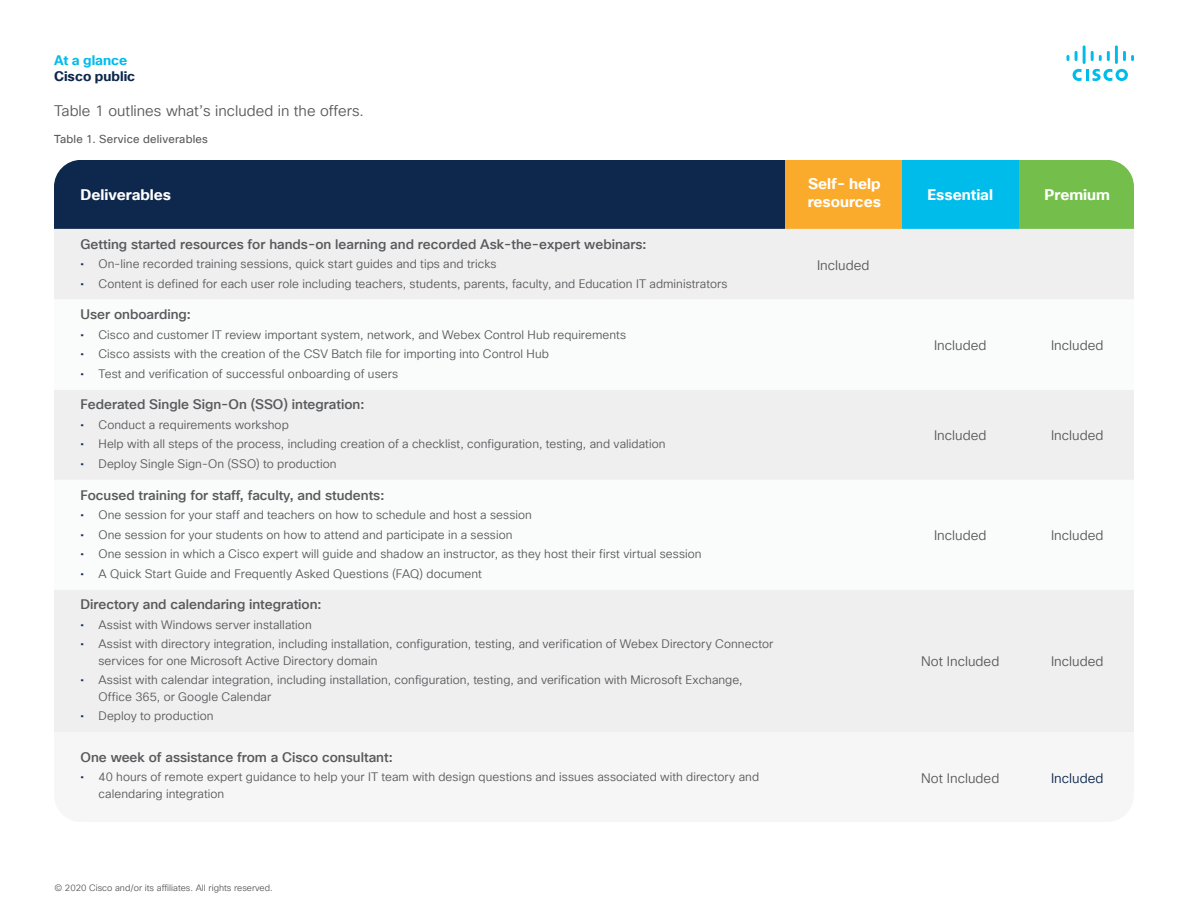
<style>
.page{position:relative;width:1188px;height:918px;background:#fff}
.page>*{position:absolute;margin:0;border:0;box-sizing:border-box;transform-origin:0 0}
.t1{font:700 15px/18.6px "Cisco Sans TT";color:#fff}
.t2{font:15px "Cisco Sans TT Light";color:#58595b}
.t3{font:500 13.5px "Cisco Sans TT";color:#58595b}
.t4{font:13.5px "Cisco Sans TT Light";color:#58595b}
.t5{font:700 13.5px "Cisco Sans TT";color:#0d274d}
.t6{font:700 13.5px "Cisco Sans TT";color:#00bceb}
.t7{font:13.5px "Cisco Sans TT Light";color:#0d274d}
.t8{font:12px/16.5px "Cisco Sans TT Light";letter-spacing:.005em;color:#58595b}
.t9{font:11.25px "Cisco Sans TT";letter-spacing:.015em;color:#58595b}
.t10{font:9px "Cisco Sans TT Light";color:#58595b}
.s1{font-family:"Cisco Sans TT";color:#0d274d}
.s2{font-style:inherit}
</style>
<div class="page">
<svg style="left:1073px;top:69px;width:55px;height:12px"></svg>
<svg style="left:1067px;top:55px;width:2px;height:6px"></svg>
<svg style="left:1075px;top:51px;width:3px;height:10px"></svg>
<hr style="left:1083px;top:45px;width:3px;height:19px;background:#00bceb">
<svg style="left:1091px;top:51px;width:19px;height:10px"></svg>
<hr style="left:1115px;top:45px;width:3px;height:19px;background:#00bceb">
<svg style="left:1123px;top:51px;width:11px;height:10px"></svg>
<div style="left:54px;top:160px;width:731px;height:69px;background:#0d274d"></div>
<div style="left:785px;top:160px;width:117px;height:69px;background:#fbab2c"></div>
<div style="left:902px;top:160px;width:117px;height:69px;background:#00bceb"></div>
<div style="left:1019px;top:160px;width:115px;height:69px;background:#74bf4b"></div>
<div style="left:54px;top:229px;width:1080px;height:503px;background:#efeff0"></div>
<svg style="left:54px;top:300px;width:1080px;height:290px"></svg>
<p class="t6" style="left:54px;top:51px;width:75px">At a glance</p>
<p class="t5" style="left:54px;top:67px;width:83px">Cisco public</p>
<p class="t2" style="left:54px;top:101px;width:311px">Table 1 outlines what’s included in the offers.</p>
<p class="t9" style="left:54px;top:132px;width:156px">Table 1. Service deliverables</p>
<p class="t1" style="left:81px;top:186px;width:92px">Deliverables</p>
<p class="t3" style="left:81px;top:235px;width:568px">Getting started resources for hands-on learning and recorded Ask-the-expert webinars:</p>
<p class="t8" style="left:81px;top:256px;width:418px"><span class="s1">•</span> On-line recorded training sessions, quick start guides and tips and tricks</p>
<p class="t8" style="left:81px;top:275px;width:648px"><span class="s1">•</span> Content is defined for each user role including teachers, students, parents, faculty, and Education IT administrators</p>
<p class="t3" style="left:81px;top:306px;width:112px">User onboarding:</p>
<p class="t8" style="left:81px;top:327px;width:547px"><span class="s1">•</span> Cisco and customer IT review important system, network, and Webex Control Hub requirements</p>
<p class="t8" style="left:81px;top:346px;width:470px"><span class="s1">•</span> Cisco assists with the creation of the CSV Batch file for importing into Control Hub</p>
<p class="t8" style="left:81px;top:366px;width:319px"><span class="s1">•</span> Test and verification of successful onboarding of users</p>
<p class="t3" style="left:81px;top:396px;width:285px">Federated Single Sign-On (SSO) integration:</p>
<p class="t8" style="left:81px;top:417px;width:210px"><span class="s1">•</span> Conduct a requirements workshop</p>
<p class="t8" style="left:81px;top:436px;width:586px"><span class="s1">•</span> Help with all steps of the process, including creation of a checklist, configuration, testing, and validation</p>
<p class="t8" style="left:81px;top:456px;width:258px"><span class="s1">•</span> Deploy Single Sign-On (SSO) to production</p>
<p class="t3" style="left:81px;top:486px;width:305px">Focused training for staff, faculty, and students:</p>
<p class="t8" style="left:81px;top:507px;width:453px"><span class="s1">•</span> One session for your staff and teachers on how to schedule and host a session</p>
<p class="t8" style="left:81px;top:526px;width:433px"><span class="s1">•</span> One session for your students on how to attend and participate in a session</p>
<p class="t8" style="left:81px;top:546px;width:623px"><span class="s1">•</span> One session in which a Cisco expert will guide and shadow an instructor, as they host their first virtual session</p>
<p class="t8" style="left:81px;top:565px;width:403px"><span class="s1">•</span> A Quick Start Guide and Frequently Asked Questions (FAQ) document</p>
<p class="t3" style="left:81px;top:596px;width:243px">Directory and calendaring integration:</p>
<p class="t8" style="left:81px;top:617px;width:233px"><span class="s1">•</span> Assist with Windows server installation</p>
<p class="t8" style="left:99px;top:636px;width:676px;text-indent:-18px"><span class="s1">•</span> Assist with directory integration, including installation, configuration, testing, and verification of Webex Directory Connector services for one Microsoft Active Directory domain</p>
<p class="t8" style="left:99px;top:672px;width:646px;text-indent:-18px"><span class="s1">•</span> Assist with calendar integration, including installation, configuration, testing, and verification with Microsoft Exchange,<br>Office 365, or Google Calendar</p>
<p class="t8" style="left:81px;top:708px;width:135px"><span class="s1">•</span> Deploy to production</p>
<p class="t1" style="left:808px;top:174px;width:75px"><span class="s2">Se</span>lf- help resources</p>
<p class="t4" style="left:817px;top:256px;width:54px">Included</p>
<p class="t1" style="left:928px;top:186px;width:67px">Essential</p>
<p class="t1" style="left:1045px;top:186px;width:67px">Premium</p>
<p class="t4" style="left:934px;top:336px;width:54px">Included</p>
<p class="t4" style="left:1051px;top:336px;width:54px">Included</p>
<p class="t4" style="left:934px;top:427px;width:54px">Included</p>
<p class="t4" style="left:1051px;top:427px;width:54px">Included</p>
<p class="t4" style="left:934px;top:527px;width:54px">Included</p>
<p class="t4" style="left:1051px;top:527px;width:54px">Included</p>
<p class="t4" style="left:921px;top:653px;width:80px">Not Included</p>
<p class="t4" style="left:1051px;top:653px;width:54px">Included</p>
<p class="t3" style="left:81px;top:748px;width:314px">One week of assistance from a Cisco consultant:</p>
<p class="t8" style="left:99px;top:769px;width:662px;text-indent:-18px"><span class="s1">•</span> 40 hours of remote expert guidance to help your IT team with design questions and issues associated with directory and calendaring integration</p>
<p class="t4" style="left:921px;top:769px;width:80px">Not Included</p>
<p class="t7" style="left:1051px;top:769px;width:54px">Included</p>
<p class="t10" style="left:54px;top:882px;width:220px">© 2020 Cisco and/or its affiliates. All rights reserved.</p>
</div>
